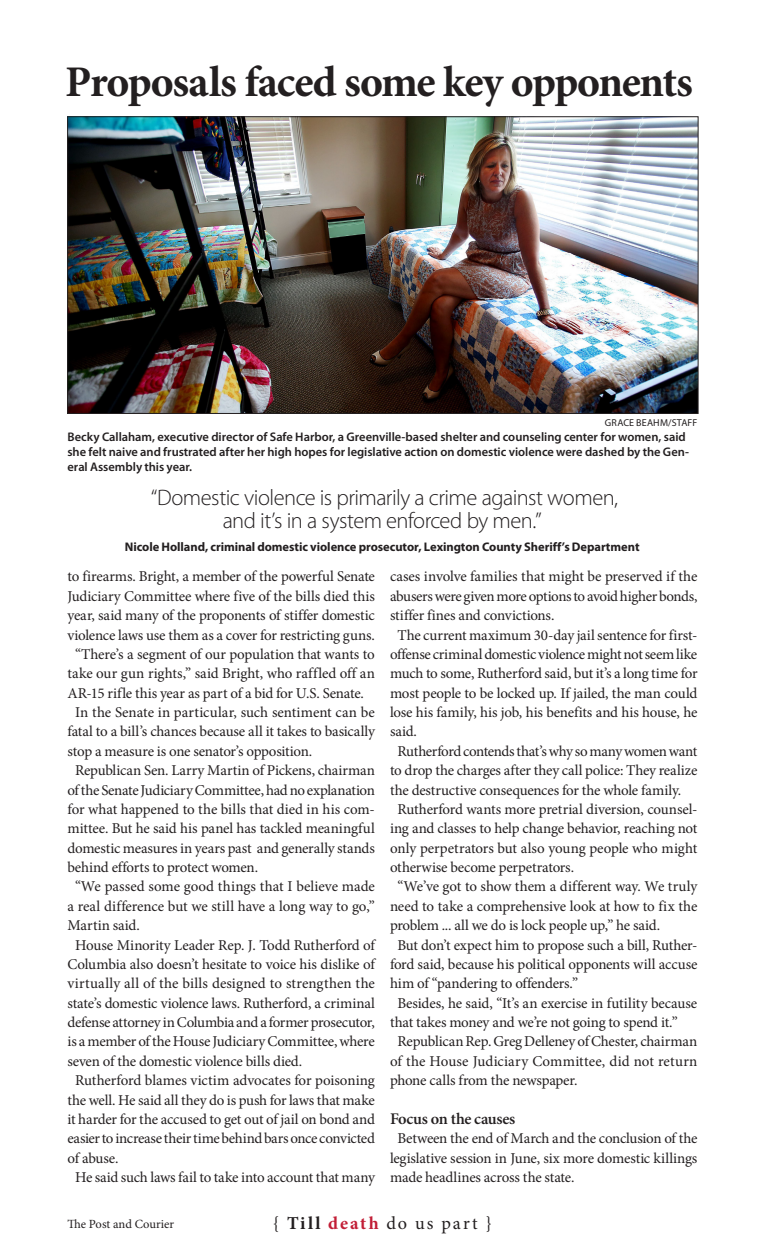
<style>
.page{position:relative;width:765px;height:1260px;background:#fff}
.page>*{position:absolute;margin:0;border:0;box-sizing:border-box;transform-origin:0 0}
.Head_54_Bold_Serif{font:700 43.75px "Minion Pro";letter-spacing:-.03em;color:#231f20}
.t1{font:300 22.5px/23.8px "Myriad Pro";letter-spacing:-.025em;color:#231f20;text-align:center}
.t2{font:18.25px "Minion Pro";letter-spacing:.115em;color:#231f20}
.Body_Subhead{font:600 16.25px "Minion Pro";letter-spacing:-.015em;color:#231f20}
.Body{font:15px/19.4px "Minion Pro";letter-spacing:-.015em;color:#231f20;text-align:justify}
.Photo_cutline{font:600 12.5px/15px "Myriad Pro";letter-spacing:-.005em;color:#231f20}
.Quote_attribution{font:700 12.5px "Myriad Pro";letter-spacing:-.005em;color:#231f20}
.t3{font:12.5px "Minion Pro";color:#231f20}
.Photo_credit{font:10px "Myriad Pro";letter-spacing:.015em;color:#231f20}
.s1{font-weight:700}
.s2{font-weight:700;color:#c21e36}
</style>
<div class="page">
<img style="left:69px;top:119px;width:627px;height:293px">
<p class="Head_54_Bold_Serif" style="left:65px;top:51px;width:629px">Proposals faced some key opponents</p>
<p class="Photo_credit" style="left:605px;top:417px;width:94px">GRACE BEAHM/STAFF</p>
<p class="Photo_cutline" style="left:68px;top:429px;width:623px">Becky Callaham, executive director of Safe Harbor, a Greenville-based shelter and counseling center for women, said she felt naive and frustrated after her high hopes for legislative action on domestic violence were dashed by the Gen&shy;eral Assembly this year.</p>
<p class="t1" style="left:151px;top:485px;width:469px">“Domestic violence is primarily a crime against women, and it’s in a system enforced by men.”</p>
<p class="Quote_attribution" style="left:125px;top:539px;width:516px">Nicole Holland, criminal domestic violence prosecutor, Lexington County Sheriff’s Department</p>
<p class="Body" style="left:68px;top:567px;width:309px">to firearms. Bright, a member of the powerful Senate Judiciary Committee where five of the bills died this year, said many of the proponents of stiffer domestic violence laws use them as a cover for restricting guns.</p>
<p class="Body" style="left:68px;top:645px;width:309px;text-indent:8px">“There’s a segment of our population that wants to take our gun rights,” said Bright, who raffled off an AR-15 rifle this year as part of a bid for U.S. Senate.</p>
<p class="Body" style="left:68px;top:703px;width:309px;text-indent:8px">In the Senate in particular, such sentiment can be fatal to a bill’s chances because all it takes to basically stop a measure is one senator’s opposition.</p>
<p class="Body" style="left:68px;top:761px;width:309px;text-indent:8px">Republican Sen. Larry Martin of Pickens, chairman of the Senate Judiciary Committee, had no explanation for what happened to the bills that died in his com&shy;mittee. But he said his panel has tackled meaningful domestic measures in years past and generally stands behind efforts to protect women.</p>
<p class="Body" style="left:68px;top:877px;width:309px;text-indent:8px">“We passed some good things that I believe made a real difference but we still have a long way to go,” Martin said.</p>
<p class="Body" style="left:68px;top:935px;width:309px;text-indent:8px">House Minority Leader Rep. J. Todd Rutherford of Columbia also doesn’t hesitate to voice his dislike of virtually all of the bills designed to strengthen the state’s domestic violence laws. Rutherford, a criminal defense attorney in Columbia and a former prosecutor, is a member of the House Judiciary Committee, where seven of the domestic violence bills died.</p>
<p class="Body" style="left:68px;top:1071px;width:309px;text-indent:8px">Rutherford blames victim advocates for poisoning the well. He said all they do is push for laws that make it harder for the accused to get out of jail on bond and easier to increase their time behind bars once convicted of abuse.</p>
<p class="Body" style="left:75px;top:1168px;width:301px">He said such laws fail to take into account that many</p>
<p class="Body" style="left:390px;top:567px;width:309px">cases involve families that might be preserved if the abusers were given more options to avoid higher bonds, stiffer fines and convictions.</p>
<p class="Body" style="left:390px;top:625px;width:309px;text-indent:8px">The current maximum 30-day jail sentence for first&shy;offense criminal domestic violence might not seem like much to some, Rutherford said, but it’s a long time for most people to be locked up. If jailed, the man could lose his family, his job, his benefits and his house, he said.</p>
<p class="Body" style="left:390px;top:741px;width:309px;text-indent:8px">Rutherford contends that’s why so many women want to drop the charges after they call police: They realize the destructive consequences for the whole family.</p>
<p class="Body" style="left:390px;top:800px;width:309px;text-indent:8px">Rutherford wants more pretrial diversion, counsel&shy;ing and classes to help change behavior, reaching not only perpetrators but also young people who might otherwise become perpetrators.</p>
<p class="Body" style="left:390px;top:877px;width:309px;text-indent:8px">“We’ve got to show them a different way. We truly need to take a comprehensive look at how to fix the problem ... all we do is lock people up,” he said.</p>
<p class="Body" style="left:390px;top:935px;width:309px;text-indent:8px">But don’t expect him to propose such a bill, Ruther&shy;ford said, because his political opponents will accuse him of “pandering to offenders.”</p>
<p class="Body" style="left:390px;top:993px;width:309px;text-indent:8px">Besides, he said, “It’s an exercise in futility because that takes money and we’re not going to spend it.”</p>
<p class="Body" style="left:390px;top:1032px;width:309px;text-indent:8px">Republican Rep. Greg Delleney of Chester, chairman of the House Judiciary Committee, did not return phone calls from the newspaper.</p>
<p class="Body_Subhead" style="left:390px;top:1108px;width:127px">Focus on the causes</p>
<p class="Body" style="left:390px;top:1129px;width:309px;text-indent:8px">Between the end of March and the conclusion of the legislative session in June, six more domestic killings made headlines across the state.</p>
<p class="t3" style="left:68px;top:1216px;width:108px">The Post and Courier</p>
<p class="t2" style="left:273px;top:1211px;width:221px">{ <span class="s1">Till</span> <span class="s2">death</span> do us part }</p>
</div>
